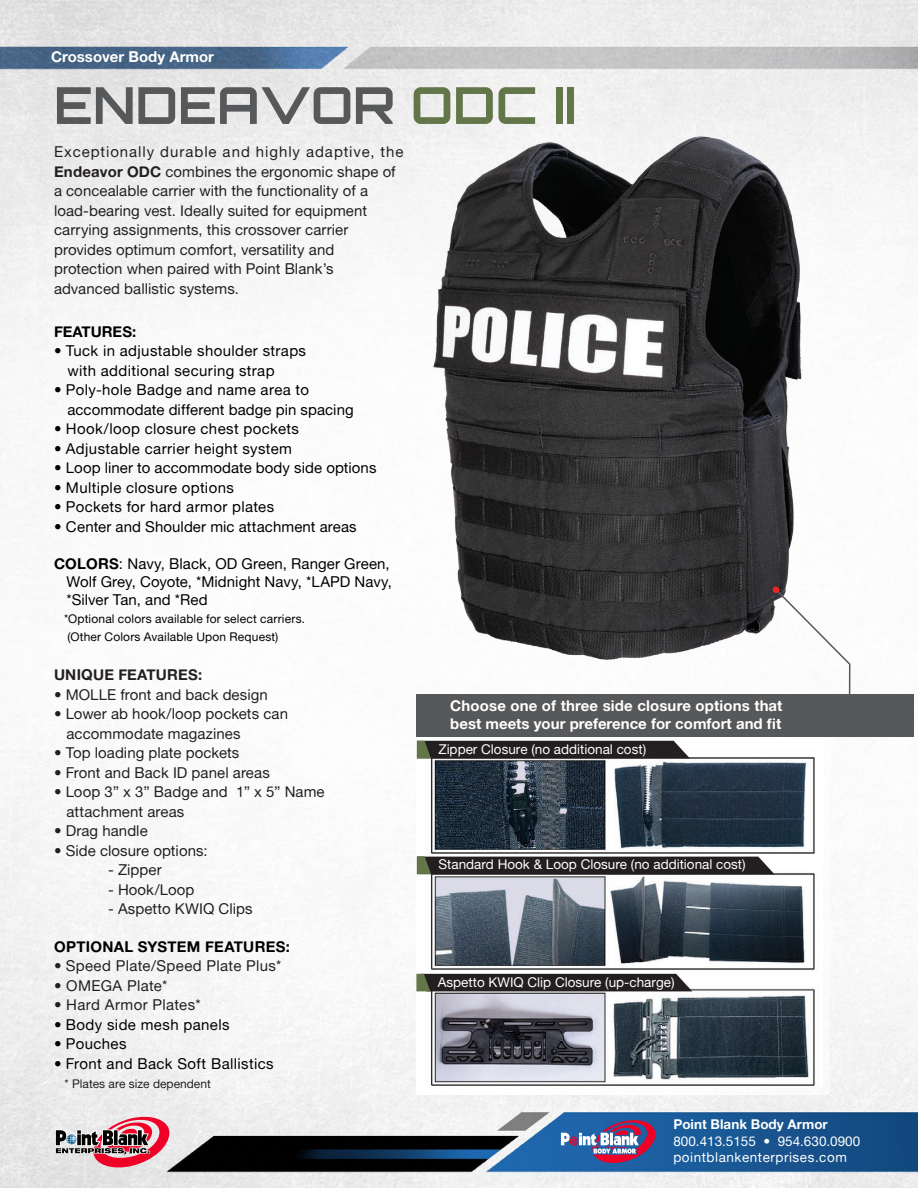
<style>
.page{position:relative;width:918px;height:1188px;background:#fff}
.page>*{position:absolute;margin:0;border:0;box-sizing:border-box;transform-origin:0 0}
.t1{font:700 51px "Orbitron";color:#57585a}
.Body_Copy{font:15px/19.5px "Alte Haas Grotesk";letter-spacing:.005em;color:#231f20}
.Body_Copy-2{font:15px/19.5px "Alte Haas Grotesk";letter-spacing:.02em;color:#000}
.t2{font:15px/18px "Alte Haas Grotesk Bold";color:#fff}
.Body_Copy-3{font:15px "Alte Haas Grotesk";letter-spacing:.025em;color:#231f20}
.Body_Copy-4{font:15px "Alte Haas Grotesk Bold";letter-spacing:.015em;color:#000}
.Body_Copy-5{font:15px "Alte Haas Grotesk Bold";letter-spacing:.015em;color:#231f20}
.t3{font:13.5px/16.2px "Alte Haas Grotesk";color:#fff}
.t4{font:13.5px "Alte Haas Grotesk";letter-spacing:.04em;color:#fff}
.Body_Copy-6{font:12px/18px "Alte Haas Grotesk";letter-spacing:.015em;color:#000}
.t5{font:12px "Alte Haas Grotesk";color:#231f20}
.s1{color:#62764a}
.s2{font-family:"Alte Haas Grotesk Bold"}
</style>
<div class="page">
<img style="left:0;top:0;width:918px;height:1188px">
<svg style="left:561px;top:1120px;width:94px;height:43px;background:#726698"></svg>
<svg style="left:55px;top:1117px;width:114px;height:50px;background:#bf8791"></svg>
<img style="left:388px;top:99px;width:454px;height:571px">
<img style="left:416px;top:691px;width:414px;height:404px">
<div style="left:416px;top:694px;width:498px;height:42px;background:#57585a"></div>
<img style="left:423px;top:740px;width:400px;height:346px">
<svg style="left:417px;top:741px;width:273px;height:17px;background:#2c2928"></svg>
<svg style="left:417px;top:856px;width:357px;height:18px;background:#302d2d"></svg>
<svg style="left:416px;top:974px;width:276px;height:17px;background:#2b2928"></svg>
<svg style="left:774px;top:588px;width:77px;height:106px"></svg>
<div style="left:773px;top:586px;width:6px;height:7px;background:#ee2123;border-radius:50%"></div>
<p class="t2" style="left:51px;top:48px;width:165px">Crossover Body Armor</p>
<p class="t1" style="left:54px;top:75px;width:523px">ENDEAVOR <span class="s1">ODC II</span></p>
<p class="Body_Copy" style="left:54px;top:142px;width:351px">Exceptionally durable and highly adaptive, the <span class="s2">Endeavor ODC</span> combines the ergonomic shape of a concealable carrier with the functionality of a load-bearing vest. Ideally suited for equipment carrying assignments, this crossover carrier</p>
<p class="Body_Copy" style="left:54px;top:239px;width:282px;text-align:justify">provides optimum comfort, versatility and protection when paired with Point Blank’s advanced ballistic systems.</p>
<p class="Body_Copy-4" style="left:54px;top:322px;width:84px">FEATURES:</p>
<p class="Body_Copy-2" style="left:67px;top:341px;width:240px;text-indent:-13px">• Tuck in adjustable shoulder straps with additional securing strap</p>
<p class="Body_Copy-2" style="left:67px;top:380px;width:288px;text-indent:-13px">• Poly-hole Badge and name area to accommodate different badge pin spacing</p>
<p class="Body_Copy-2" style="left:54px;top:419px;width:246px">• Hook/loop closure chest pockets</p>
<p class="Body_Copy-2" style="left:54px;top:439px;width:240px">• Adjustable carrier height system</p>
<p class="Body_Copy-2" style="left:54px;top:458px;width:324px">• Loop liner to accommodate body side options</p>
<p class="Body_Copy-2" style="left:54px;top:478px;width:181px">• Multiple closure options</p>
<p class="Body_Copy-2" style="left:54px;top:497px;width:222px">• Pockets for hard armor plates</p>
<p class="Body_Copy-2" style="left:54px;top:517px;width:304px">• Center and Shoulder mic attachment areas</p>
<p class="Body_Copy-2" style="left:67px;top:555px;width:327px;line-height:18px;text-indent:-13px"><span class="s2">COLORS</span>: Navy, Black, OD Green, Ranger Green,<br>Wolf Grey, Coyote, *Midnight Navy, *LAPD Navy, *Silver Tan, and *Red</p>
<p class="Body_Copy-6" style="left:64px;top:610px;width:243px">*Optional colors available for select carriers. (Other Colors Available Upon Request)</p>
<p class="Body_Copy-5" style="left:54px;top:666px;width:150px">UNIQUE FEATURES:</p>
<p class="Body_Copy" style="left:54px;top:685px;width:215px">• MOLLE front and back design</p>
<p class="Body_Copy" style="left:67px;top:704px;width:223px;text-indent:-13px">• Lower ab hook/loop pockets can accommodate magazines</p>
<p class="Body_Copy" style="left:54px;top:743px;width:187px">• Top loading plate pockets</p>
<p class="Body_Copy" style="left:54px;top:763px;width:217px">• Front and Back ID panel areas</p>
<p class="Body_Copy" style="left:67px;top:782px;width:260px;text-indent:-13px">• Loop 3” x 3” Badge and 1” x 5” Name attachment areas</p>
<p class="Body_Copy" style="left:54px;top:821px;width:95px">• Drag handle</p>
<p class="Body_Copy" style="left:54px;top:841px;width:155px">• Side closure options:</p>
<p class="Body_Copy" style="left:108px;top:860px;width:55px">- Zipper</p>
<p class="Body_Copy" style="left:108px;top:880px;width:88px">- Hook/Loop</p>
<p class="Body_Copy" style="left:108px;top:899px;width:146px">- Aspetto KWIQ Clips</p>
<p class="Body_Copy-4" style="left:54px;top:937px;width:238px">OPTIONAL SYSTEM FEATURES:</p>
<p class="Body_Copy-3" style="left:54px;top:957px;width:229px">• Speed Plate/Speed Plate Plus*</p>
<p class="Body_Copy" style="left:54px;top:976px;width:115px">• OMEGA Plate*</p>
<p class="Body_Copy-3" style="left:54px;top:996px;width:148px">• Hard Armor Plates*</p>
<p class="Body_Copy-2" style="left:54px;top:1015px;width:177px">• Body side mesh panels</p>
<p class="Body_Copy-2" style="left:54px;top:1034px;width:74px">• Pouches</p>
<p class="Body_Copy-2" style="left:54px;top:1054px;width:221px">• Front and Back Soft Ballistics</p>
<p class="t2" style="left:450px;top:697px;width:334px">Choose one of three side closure options that best meets your preference for comfort and fit</p>
<p class="t3" style="left:438px;top:741px;width:209px">Zipper Closure (no additional cost)</p>
<p class="t3" style="left:438px;top:856px;width:309px">Standard Hook &amp; Loop Closure (no additional cost)</p>
<p class="t3" style="left:438px;top:974px;width:238px">Aspetto KWIQ Clip Closure (up-charge)</p>
<p class="t5" style="left:65px;top:1077px;width:148px">* Plates are size dependent</p>
<p class="t3" style="left:673px;top:1116px;width:188px"><span class="s2">Point Blank Body Armor<br></span>800.413.5155 • 954.630.0900</p>
<p class="t4" style="left:673px;top:1149px;width:175px">pointblankenterprises.com</p>
</div>
